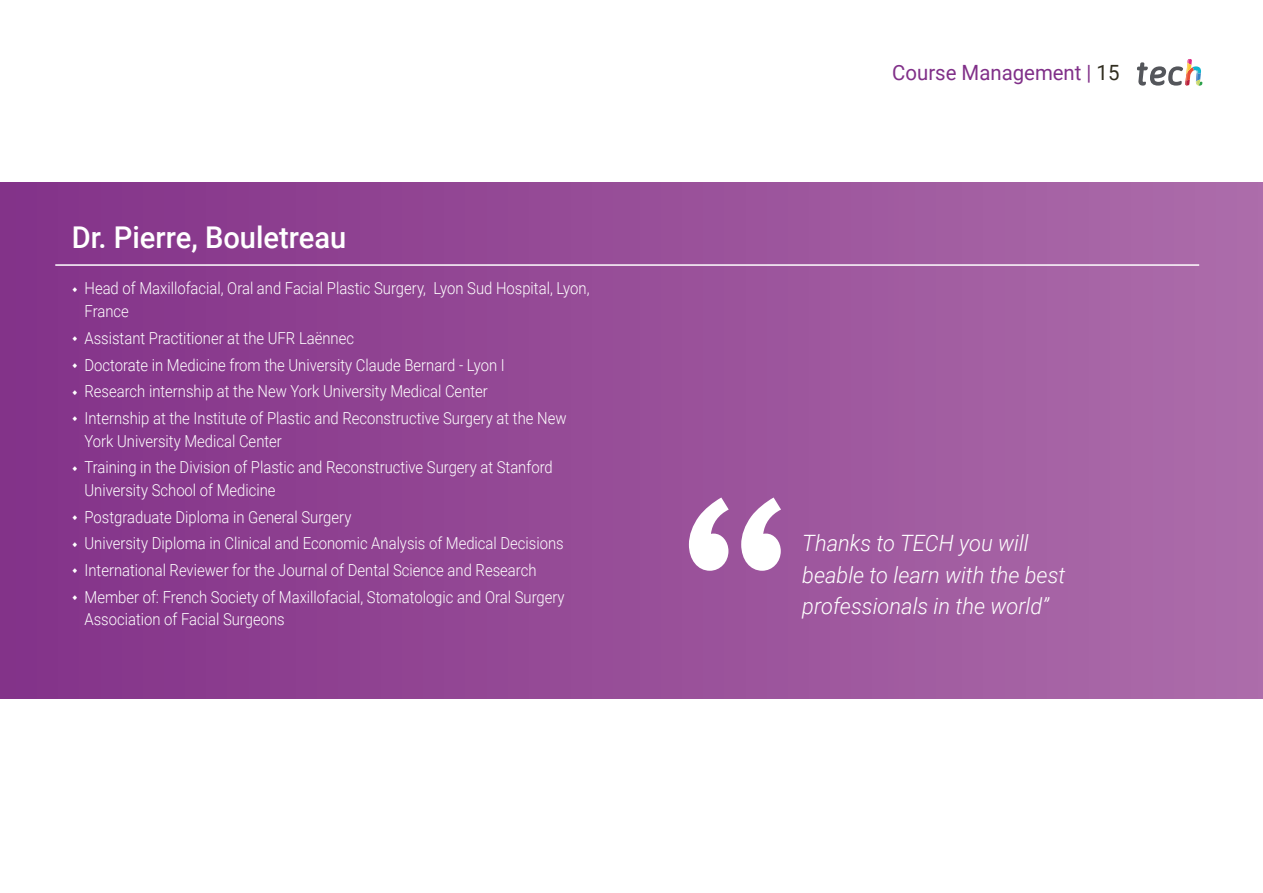
<style>
.page{position:relative;width:1263px;height:893px;background:#fff}
.page>*{position:absolute;margin:0;border:0;box-sizing:border-box;transform-origin:0 0}
.t1{font:500 30px "Roboto";color:#fff}
.t2{font:italic 300 22.5px/31.5px "Roboto";color:#fff}
.t3{font:21px "Roboto";color:#813089}
.t4{font:300 16.5px/26.7px "Roboto";color:#fff;scale:.9 1}
.s1{color:#312e20}
</style>
<div class="page">
<svg style="left:1137px;top:59px;width:65px;height:27px"></svg>
<div style="left:0;top:182px;width:1263px;height:516px;background:linear-gradient(to right,#833188,#ad6caa)"></div>
<hr style="left:55px;top:264px;width:1144px;height:2px;background:#fff">
<svg style="left:689px;top:497px;width:92px;height:74px"></svg>
<svg style="left:73px;top:287px;width:4px;height:5px"></svg>
<svg style="left:73px;top:336px;width:4px;height:5px"></svg>
<svg style="left:73px;top:363px;width:4px;height:5px"></svg>
<svg style="left:73px;top:390px;width:4px;height:5px"></svg>
<svg style="left:73px;top:416px;width:4px;height:5px"></svg>
<svg style="left:73px;top:466px;width:4px;height:5px"></svg>
<svg style="left:73px;top:515px;width:4px;height:5px"></svg>
<svg style="left:73px;top:542px;width:4px;height:5px"></svg>
<svg style="left:73px;top:568px;width:4px;height:5px"></svg>
<svg style="left:73px;top:595px;width:4px;height:5px"></svg>
<h1 class="t1" style="left:72px;top:216px;width:276px">Dr. Pierre, Bouletreau</h1>
<p class="t4" style="left:85px;top:277px;width:563px;line-height:22.5px">Head of Maxillofacial, Oral and Facial Plastic Surgery, Lyon Sud Hospital, Lyon,<br>France</p>
<p class="t4" style="left:85px;top:324px;width:537px">Assistant Practitioner at the UFR Laënnec<br>Doctorate in Medicine from the University Claude Bernard - Lyon I Research internship at the New York University Medical Center<br>Internship at the Institute of Plastic and Reconstructive Surgery at the New</p>
<p class="t4" style="left:85px;top:427px;width:522px">York University Medical Center<br>Training in the Division of Plastic and Reconstructive Surgery at Stanford</p>
<p class="t4" style="left:85px;top:476px;width:535px">University School of Medicine<br>Postgraduate Diploma in General Surgery<br>University Diploma in Clinical and Economic Analysis of Medical Decisions International Reviewer for the Journal of Dental Science and Research Member of: French Society of Maxillofacial, Stomatologic and Oral Surgery</p>
<p class="t4" style="left:85px;top:605px;width:224px">Association of Facial Surgeons</p>
<p class="t3" style="left:892px;top:57px;width:229px">Course Management | <span class="s1">15</span></p>
<h2 class="t2" style="left:802px;top:526px;width:265px">Thanks to TECH you will beable to learn with the best professionals in the world”</h2>
</div>
